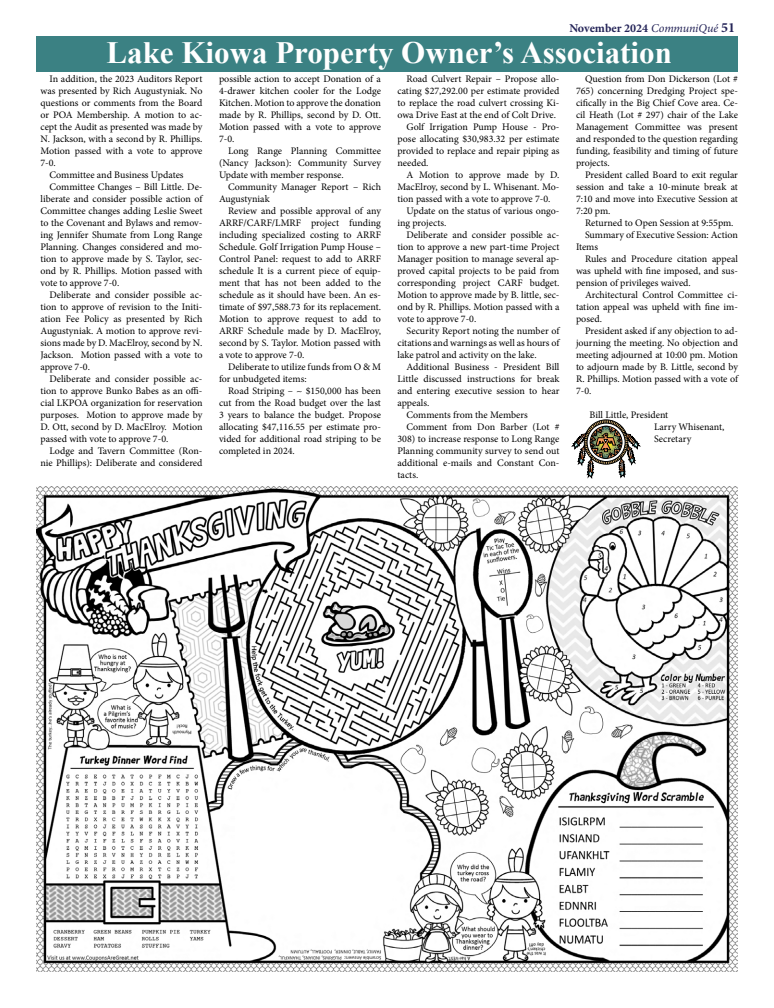
<style>
.page{position:relative;width:774px;height:1008px;background:#fff}
.page>*{position:absolute;margin:0;border:0;box-sizing:border-box;transform-origin:0 0}
.t1{font:700 31px "Times New Roman";color:#fff}
.t2{font:700 12px "Minion Pro";letter-spacing:-.005em;color:#242458}
.t3{font:10px/12px "Minion Pro";letter-spacing:-.005em;color:#000;text-align:justify}
.s1{font-weight:400;font-style:italic}
.s2{font-size:14px}
</style>
<div class="page">
<img style="left:36px;top:486px;width:702px;height:486px">
<div style="left:36px;top:36px;width:702px;height:36px;background:#3b8183"></div>
<svg style="left:572px;top:419px;width:68px;height:60px"></svg>
<p class="t2" style="left:569px;top:20px;width:167px">November 2024 <span class="s1">CommuniQué</span> <span class="s2">51</span></p>
<h1 class="t1" style="left:107px;top:30px;width:567px">Lake Kiowa Property Owner’s Association</h1>
<p class="t3" style="left:50px;top:73px;width:154px">In addition, the 2023 Auditors Report</p>
<p class="t3" style="left:40px;top:85px;width:164px">was presented by Rich Augustyniak. No</p>
<p class="t3" style="left:40px;top:97px;width:164px">questions or comments from the Board</p>
<p class="t3" style="left:40px;top:109px;width:164px">or POA Membership. A motion to ac-</p>
<p class="t3" style="left:40px;top:121px;width:163px">cept the Audit as presented was made by</p>
<p class="t3" style="left:40px;top:133px;width:164px">N. Jackson, with a second by R. Phillips.</p>
<p class="t3" style="left:40px;top:145px;width:164px">Motion passed with a vote to approve</p>
<p class="t3" style="left:40px;top:157px;width:17px">7-0.</p>
<p class="t3" style="left:50px;top:169px;width:136px">Committee and Business Updates</p>
<p class="t3" style="left:50px;top:181px;width:154px">Committee Changes – Bill Little. De-</p>
<p class="t3" style="left:40px;top:193px;width:163px">liberate and consider possible action of</p>
<p class="t3" style="left:40px;top:205px;width:163px">Committee changes adding Leslie Sweet</p>
<p class="t3" style="left:40px;top:217px;width:164px">to the Covenant and Bylaws and remov-</p>
<p class="t3" style="left:40px;top:229px;width:164px">ing Jennifer Shumate from Long Range</p>
<p class="t3" style="left:40px;top:241px;width:163px">Planning. Changes considered and mo-</p>
<p class="t3" style="left:40px;top:253px;width:164px">tion to approve made by S. Taylor, sec-</p>
<p class="t3" style="left:40px;top:265px;width:163px">ond by R. Phillips. Motion passed with</p>
<p class="t3" style="left:40px;top:277px;width:80px">vote to approve 7-0.</p>
<p class="t3" style="left:50px;top:289px;width:155px">Deliberate and consider possible ac-</p>
<p class="t3" style="left:40px;top:301px;width:163px">tion to approve of revision to the Initi-</p>
<p class="t3" style="left:40px;top:313px;width:164px">ation Fee Policy as presented by Rich</p>
<p class="t3" style="left:40px;top:325px;width:163px">Augustyniak. A motion to approve revi-</p>
<p class="t3" style="left:40px;top:337px;width:163px">sions made by D. MacElroy, second by N.</p>
<p class="t3" style="left:40px;top:349px;width:164px">Jackson. Motion passed with a vote to</p>
<p class="t3" style="left:40px;top:361px;width:51px">approve 7-0.</p>
<p class="t3" style="left:50px;top:373px;width:155px">Deliberate and consider possible ac-</p>
<p class="t3" style="left:40px;top:385px;width:164px">tion to approve Bunko Babes as an offi-</p>
<p class="t3" style="left:40px;top:397px;width:164px">cial LKPOA organization for reservation</p>
<p class="t3" style="left:40px;top:409px;width:164px">purposes. Motion to approve made by</p>
<p class="t3" style="left:40px;top:421px;width:163px">D. Ott, second by D. MacElroy. Motion</p>
<p class="t3" style="left:40px;top:433px;width:129px">passed with vote to approve 7-0.</p>
<p class="t3" style="left:50px;top:445px;width:155px">Lodge and Tavern Committee (Ron-</p>
<p class="t3" style="left:40px;top:457px;width:164px">nie Phillips): Deliberate and considered</p>
<p class="t3" style="left:219px;top:73px;width:164px">possible action to accept Donation of a 4-drawer kitchen cooler for the Lodge Kitchen. Motion to approve the donation made by R. Phillips, second by D. Ott.<br>Motion passed with a vote to approve 7-0.</p>
<p class="t3" style="left:219px;top:145px;width:164px;text-indent:9px">Long Range Planning Committee (Nancy Jackson): Community Survey Update with member response.</p>
<p class="t3" style="left:219px;top:181px;width:164px;text-indent:9px">Community Manager Report – Rich<br>Augustyniak</p>
<p class="t3" style="left:219px;top:205px;width:164px;text-indent:9px">Review and possible approval of any ARRF/CARF/LMRF project funding including specialized costing to ARRF Schedule. Golf Irrigation Pump House – Control Panel: request to add to ARRF schedule It is a current piece of equip&shy;ment that has not been added to the schedule as it should have been. An es&shy;timate of $97,588.73 for its replacement.<br>Motion to approve request to add to ARRF Schedule made by D. MacElroy, second by S. Taylor. Motion passed with a vote to approve 7-0.</p>
<p class="t3" style="left:219px;top:361px;width:163px;text-indent:9px">Deliberate to utilize funds from O &amp; M for unbudgeted items:</p>
<p class="t3" style="left:219px;top:385px;width:164px;text-indent:9px">Road Striping – ~ $150,000 has been cut from the Road budget over the last 3 years to balance the budget. Propose allocating $47,116.55 per estimate pro&shy;vided for additional road striping to be completed in 2024.</p>
<p class="t3" style="left:406px;top:73px;width:155px">Road Culvert Repair – Propose allo-</p>
<p class="t3" style="left:398px;top:85px;width:164px">cating $27,292.00 per estimate provided</p>
<p class="t3" style="left:398px;top:97px;width:164px">to replace the road culvert crossing Ki-</p>
<p class="t3" style="left:398px;top:109px;width:160px">owa Drive East at the end of Colt Drive.</p>
<p class="t3" style="left:406px;top:121px;width:155px">Golf Irrigation Pump House - Pro-</p>
<p class="t3" style="left:398px;top:133px;width:164px">pose allocating $30,983.32 per estimate</p>
<p class="t3" style="left:398px;top:145px;width:163px">provided to replace and repair piping as</p>
<p class="t3" style="left:398px;top:157px;width:33px">needed.</p>
<p class="t3" style="left:406px;top:169px;width:154px">A Motion to approve made by D.</p>
<p class="t3" style="left:398px;top:181px;width:164px">MacElroy, second by L. Whisenant. Mo-</p>
<p class="t3" style="left:398px;top:193px;width:155px">tion passed with a vote to approve 7-0.</p>
<p class="t3" style="left:406px;top:205px;width:154px">Update on the status of various ongo-</p>
<p class="t3" style="left:398px;top:217px;width:50px">ing projects.</p>
<p class="t3" style="left:406px;top:229px;width:155px">Deliberate and consider possible ac-</p>
<p class="t3" style="left:398px;top:241px;width:164px">tion to approve a new part-time Project</p>
<p class="t3" style="left:398px;top:253px;width:164px">Manager position to manage several ap-</p>
<p class="t3" style="left:398px;top:265px;width:164px">proved capital projects to be paid from</p>
<p class="t3" style="left:398px;top:277px;width:164px">corresponding project CARF budget.</p>
<p class="t3" style="left:398px;top:289px;width:164px">Motion to approve made by B. little, sec-</p>
<p class="t3" style="left:398px;top:301px;width:164px">ond by R. Phillips. Motion passed with a</p>
<p class="t3" style="left:398px;top:313px;width:80px">vote to approve 7-0.</p>
<p class="t3" style="left:406px;top:325px;width:155px">Security Report noting the number of</p>
<p class="t3" style="left:398px;top:337px;width:163px">citations and warnings as well as hours of</p>
<p class="t3" style="left:398px;top:349px;width:141px">lake patrol and activity on the lake.</p>
<p class="t3" style="left:406px;top:361px;width:155px">Additional Business - President Bill</p>
<p class="t3" style="left:398px;top:373px;width:164px">Little discussed instructions for break</p>
<p class="t3" style="left:398px;top:385px;width:164px">and entering executive session to hear</p>
<p class="t3" style="left:398px;top:397px;width:33px">appeals.</p>
<p class="t3" style="left:406px;top:409px;width:123px">Comments from the Members</p>
<p class="t3" style="left:406px;top:421px;width:154px">Comment from Don Barber (Lot #</p>
<p class="t3" style="left:398px;top:433px;width:163px">308) to increase response to Long Range</p>
<p class="t3" style="left:398px;top:445px;width:164px">Planning community survey to send out</p>
<p class="t3" style="left:398px;top:457px;width:163px">additional e-mails and Constant Con-</p>
<p class="t3" style="left:398px;top:469px;width:22px">tacts.</p>
<p class="t3" style="left:576px;top:73px;width:164px;text-indent:9px">Question from Don Dickerson (Lot # 765) concerning Dredging Project spe&shy;cifically in the Big Chief Cove area. Ce&shy;cil Heath (Lot # 297) chair of the Lake Management Committee was present and responded to the question regarding funding, feasibility and timing of future projects.</p>
<p class="t3" style="left:576px;top:169px;width:164px;text-indent:9px">President called Board to exit regular session and take a 10-minute break at 7:10 and move into Executive Session at 7:20 pm.</p>
<p class="t3" style="left:585px;top:217px;width:150px">Returned to Open Session at 9:55pm.</p>
<p class="t3" style="left:585px;top:229px;width:155px">Summary of Executive Session: Action</p>
<p class="t3" style="left:576px;top:241px;width:24px">Items</p>
<p class="t3" style="left:585px;top:253px;width:154px">Rules and Procedure citation appeal</p>
<p class="t3" style="left:576px;top:265px;width:163px">was upheld with fine imposed, and sus-</p>
<p class="t3" style="left:576px;top:277px;width:116px">pension of privileges waived.</p>
<p class="t3" style="left:585px;top:289px;width:154px">Architectural Control Committee ci-</p>
<p class="t3" style="left:576px;top:301px;width:164px">tation appeal was upheld with fine im-</p>
<p class="t3" style="left:576px;top:313px;width:27px">posed.</p>
<p class="t3" style="left:585px;top:325px;width:155px">President asked if any objection to ad-</p>
<p class="t3" style="left:576px;top:337px;width:164px">journing the meeting. No objection and</p>
<p class="t3" style="left:576px;top:349px;width:163px">meeting adjourned at 10:00 pm. Motion</p>
<p class="t3" style="left:576px;top:361px;width:164px">to adjourn made by B. Little, second by</p>
<p class="t3" style="left:576px;top:373px;width:164px">R. Phillips. Motion passed with a vote of</p>
<p class="t3" style="left:576px;top:385px;width:17px">7-0.</p>
<p class="t3" style="left:654px;top:409px;width:72px;text-align:left;text-indent:-65px">Bill Little, President<br>Larry Whisenant,<br>Secretary</p>
</div>
